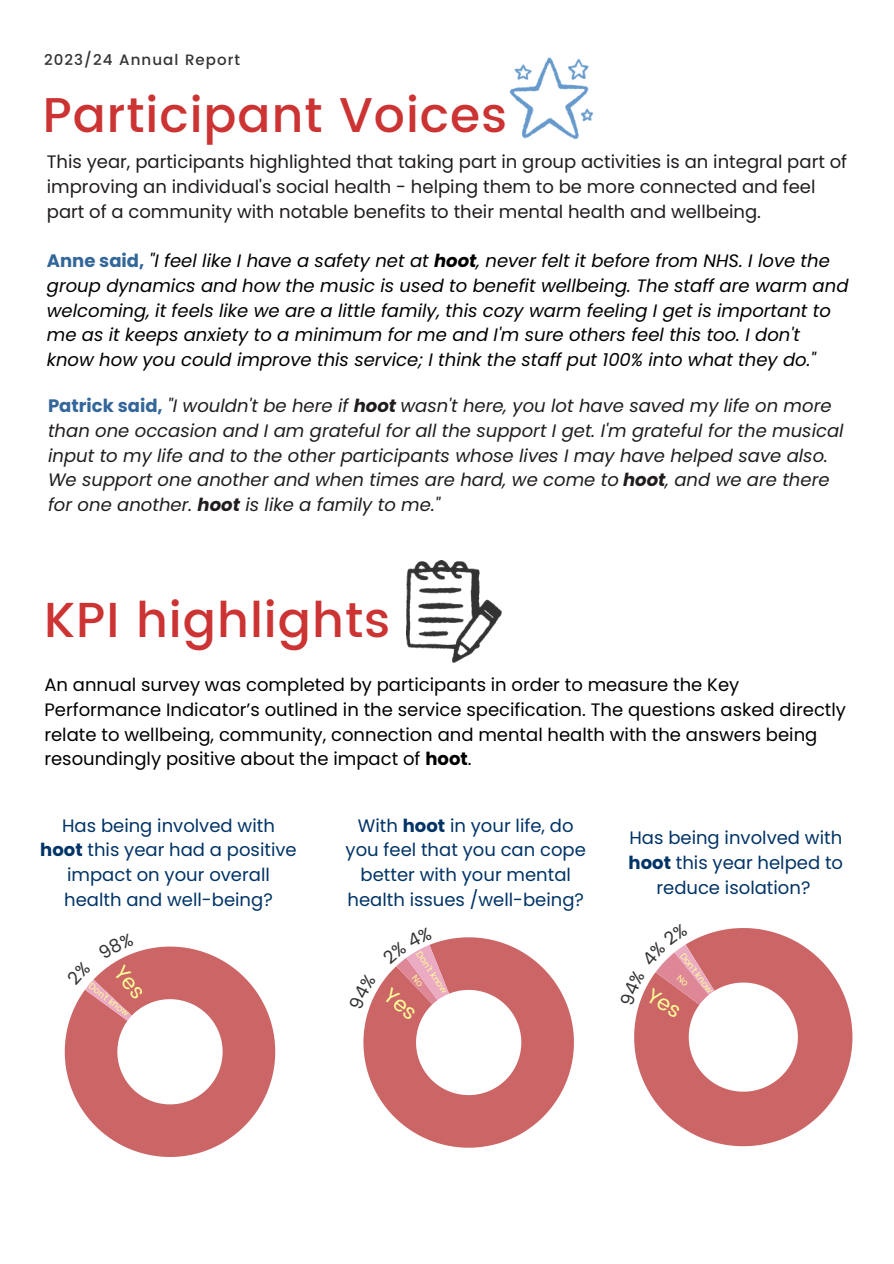
<style>
.page{position:relative;width:894px;height:1264px;background:#fff}
.page>*{position:absolute;margin:0;border:0;box-sizing:border-box;transform-origin:0 0}
.t1{font:500 49.05px "Poppins";letter-spacing:.02em;color:#c33}
.t2{font:500 48.75px "Poppins";letter-spacing:.02em;color:#c33}
.t3{font:italic 18px/24.8px "Poppins";color:#000}
.t4{font:italic 18px/24.8px "Poppins";color:#211d1d}
.t5{font:18px/24.8px "Poppins";color:#000}
.t6{font:18px/24.8px "Poppins";color:#036;text-align:center}
.t7{font:18px/24.8px "Poppins";color:#211d1d}
.t8{font:500 15px "Poppins";letter-spacing:.07em;color:#333}
.t9{font:9px "Poppins";color:#ff9}
.s1{font-weight:700;font-style:normal;color:#369}
.s2{font-weight:700}
</style>
<div class="page">
<svg style="left:363px;top:937px;width:211px;height:211px;fill:#c66"></svg>
<svg style="left:634px;top:928px;width:219px;height:219px;fill:#c66"></svg>
<svg style="left:64px;top:946px;width:212px;height:211px;fill:#c66"></svg>
<img style="left:509px;top:57px;width:85px;height:82px">
<img style="left:406px;top:560px;width:95px;height:102px">
<svg style="left:66px;top:946px;width:78px;height:79px"></svg>
<svg style="left:363px;top:973px;width:13px;height:36px"></svg>
<svg style="left:634px;top:928px;width:80px;height:90px"></svg>
<svg style="left:382px;top:937px;width:67px;height:83px"></svg>
<p class="t8" style="left:44px;top:51px;width:197px">2023/24 Annual Report</p>
<h1 class="t2" style="left:43px;top:87px;width:466px">Participant Voices</h1>
<h3 class="t7" style="left:47px;top:149px;width:801px">This year, participants highlighted that taking part in group activities is an integral part of improving an individual's social health - helping them to be more connected and feel part of a community with notable benefits to their mental health and wellbeing.</h3>
<h3 class="t3" style="left:47px;top:248px;width:803px"><span class="s1">Anne said,</span> "I feel like I have a safety net at <span class="s2">hoot</span>, never felt it before from NHS. I love the group dynamics and how the music is used to benefit wellbeing. The staff are warm and welcoming, it feels like we are a little family, this cozy warm feeling I get is important to me as it keeps anxiety to a minimum for me and I'm sure others feel this too. I don't know how you could improve this service; I think the staff put 100% into what they do."</h3>
<h3 class="t4" style="left:48px;top:393px;width:796px"><span class="s1">Patrick said,</span> "I wouldn't be here if <span class="s2">hoot</span> wasn't here, you lot have saved my life on more than one occasion and I am grateful for all the support I get. I'm grateful for the musical input to my life and to the other participants whose lives I may have helped save also.<br>We support one another and when times are hard, we come to <span class="s2">hoot</span>, and we are there for one another. <span class="s2">hoot</span> is like a family to me."</h3>
<h1 class="t1" style="left:44px;top:591px;width:348px">KPI highlights</h1>
<p class="t5" style="left:44px;top:672px;width:803px">An annual survey was completed by participants in order to measure the Key Performance Indicator’s outlined in the service specification. The questions asked directly relate to wellbeing, community, connection and mental health with the answers being resoundingly positive about the impact of <span class="s2">hoot</span>.</p>
<h3 class="t6" style="left:40px;top:813px;width:258px">Has being involved with <span class="s2">hoot</span> this year had a positive impact on your overall health and well-being?</h3>
<p class="t6" style="left:345px;top:813px;width:242px">With <span class="s2">hoot</span> in your life, do you feel that you can cope better with your mental health issues /well-being?</p>
<h3 class="t6" style="left:628px;top:825px;width:216px">Has being involved with <span class="s2">hoot</span> this year helped to reduce isolation?</h3>
<h3 class="t9" style="left:93px;top:980px;width:50px;rotate:38deg">Don't know</h3>
<p class="t9" style="left:422px;top:949px;width:50px;rotate:56deg">Don't know</p>
<h3 class="t9" style="left:686px;top:950px;width:50px;rotate:53deg">Don't know</h3>
</div>
